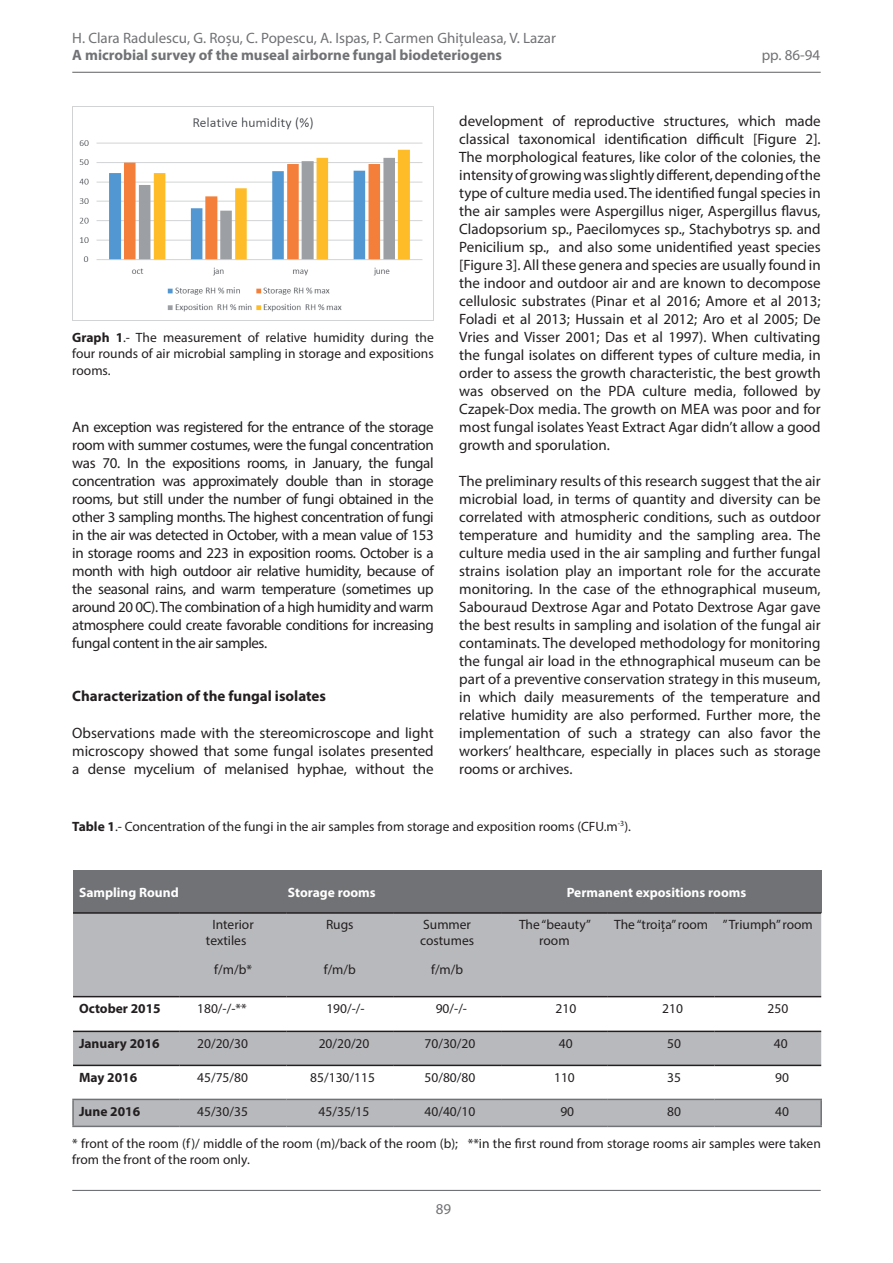
<style>
.page{position:relative;width:893px;height:1263px;background:#fff}
.page>*{position:absolute;margin:0;border:0;box-sizing:border-box;transform-origin:0 0}
.t1{font:15px/18px "Myriad Pro";color:#231f20;text-align:justify}
.t2{font:15px "Myriad Pro";color:#717275}
.t3{font:700 15px "Myriad Pro";color:#717275}
.t4{font:700 15px "Myriad Pro";color:#231f20}
.t5{font:13.5px/16.5px "Myriad Pro";color:#231f20;text-align:center}
.t6{font:700 13.5px "Myriad Pro";color:#fff}
.t7{font:700 13.5px "Myriad Pro";color:#231f20}
.s1{font-weight:700}
.s2{color:#b8b9bc}
</style>
<div class="page">
<hr style="left:72px;top:72px;width:749px;height:1px;background:#717275">
<hr style="left:72px;top:1190px;width:749px;height:1px;background:#717275">
<img style="left:72px;top:106px;width:362px;height:215px">
<div style="left:73px;top:870px;width:748px;height:43px;background:#717275"></div>
<svg style="left:73px;top:914px;width:748px;height:212px;fill:#b8b9bc"></svg>
<svg style="left:73px;top:1066px;width:748px;height:33px"></svg>
<hr style="left:73px;top:912px;width:107px;height:2px;background:#231f20">
<hr style="left:180px;top:912px;width:106px;height:2px;background:#231f20">
<hr style="left:286px;top:912px;width:107px;height:2px;background:#231f20">
<hr style="left:393px;top:912px;width:108px;height:2px;background:#231f20">
<hr style="left:501px;top:912px;width:107px;height:2px;background:#231f20">
<hr style="left:608px;top:912px;width:106px;height:2px;background:#231f20">
<hr style="left:714px;top:912px;width:107px;height:2px;background:#231f20">
<hr style="left:73px;top:996px;width:107px;height:1px;background:#231f20">
<hr style="left:180px;top:996px;width:106px;height:1px;background:#231f20">
<hr style="left:286px;top:996px;width:107px;height:1px;background:#231f20">
<hr style="left:393px;top:996px;width:108px;height:1px;background:#231f20">
<hr style="left:501px;top:996px;width:107px;height:1px;background:#231f20">
<hr style="left:608px;top:996px;width:106px;height:1px;background:#231f20">
<hr style="left:714px;top:996px;width:107px;height:1px;background:#231f20">
<hr style="left:73px;top:1030px;width:107px;height:2px;background:#231f20">
<hr style="left:180px;top:1030px;width:106px;height:2px;background:#231f20">
<hr style="left:286px;top:1030px;width:107px;height:2px;background:#231f20">
<hr style="left:393px;top:1030px;width:108px;height:2px;background:#231f20">
<hr style="left:501px;top:1030px;width:107px;height:2px;background:#231f20">
<hr style="left:608px;top:1030px;width:106px;height:2px;background:#231f20">
<hr style="left:714px;top:1030px;width:107px;height:2px;background:#231f20">
<hr style="left:73px;top:1065px;width:107px;height:1px;background:#231f20">
<hr style="left:180px;top:1065px;width:106px;height:1px;background:#231f20">
<hr style="left:286px;top:1065px;width:107px;height:1px;background:#231f20">
<hr style="left:393px;top:1065px;width:108px;height:1px;background:#231f20">
<hr style="left:501px;top:1065px;width:107px;height:1px;background:#231f20">
<hr style="left:608px;top:1065px;width:106px;height:1px;background:#231f20">
<hr style="left:714px;top:1065px;width:107px;height:1px;background:#231f20">
<hr style="left:72px;top:1099px;width:108px;height:1px;background:#717275">
<hr style="left:72px;top:1100px;width:2px;height:26px;background:#717275">
<hr style="left:180px;top:1099px;width:106px;height:1px;background:#717275">
<hr style="left:286px;top:1099px;width:107px;height:1px;background:#717275">
<hr style="left:393px;top:1099px;width:108px;height:1px;background:#717275">
<hr style="left:501px;top:1099px;width:107px;height:1px;background:#717275">
<hr style="left:608px;top:1099px;width:106px;height:1px;background:#717275">
<hr style="left:714px;top:1099px;width:108px;height:1px;background:#717275">
<hr style="left:820px;top:1100px;width:2px;height:26px;background:#717275">
<hr style="left:72px;top:1126px;width:108px;height:1px;background:#717275">
<hr style="left:180px;top:1126px;width:106px;height:1px;background:#717275">
<hr style="left:286px;top:1126px;width:107px;height:1px;background:#717275">
<hr style="left:393px;top:1126px;width:108px;height:1px;background:#717275">
<hr style="left:501px;top:1126px;width:107px;height:1px;background:#717275">
<hr style="left:608px;top:1126px;width:106px;height:1px;background:#717275">
<hr style="left:714px;top:1126px;width:108px;height:1px;background:#717275">
<p class="t2" style="left:72px;top:29px;width:485px">H. Clara Radulescu, G. Roșu, C. Popescu, A. Ispas, P. Carmen Ghițuleasa, V. Lazar</p>
<p class="t3" style="left:72px;top:45px;width:431px">A microbial survey of the museal airborne fungal biodeteriogens</p>
<p class="t2" style="left:762px;top:45px;width:60px">pp. 86-94</p>
<p class="t5" style="left:72px;top:329px;width:363px;text-align:justify"><span class="s1">Graph 1</span>.- The measurement of relative humidity during the four rounds of air microbial sampling in storage and expositions rooms.</p>
<p class="t1" style="left:72px;top:418px;width:363px">An exception was registered for the entrance of the storage room with summer costumes, were the fungal concentration was 70. In the expositions rooms, in January, the fungal concentration was approximately double than in storage rooms, but still under the number of fungi obtained in the other 3 sampling months. The highest concentration of fungi in the air was detected in October, with a mean value of 153 in storage rooms and 223 in exposition rooms. October is a month with high outdoor air relative humidity, because of the seasonal rains, and warm temperature (sometimes up around 20 0C). The combination of a high humidity and warm atmosphere could create favorable conditions for increasing fungal content in the air samples.</p>
<p class="t4" style="left:72px;top:686px;width:255px">Characterization of the fungal isolates</p>
<p class="t1" style="left:72px;top:724px;width:363px">Observations made with the stereomicroscope and light microscopy showed that some fungal isolates presented a dense mycelium of melanised hyphae, without the</p>
<p class="t1" style="left:459px;top:112px;width:363px">development of reproductive structures, which made classical taxonomical identification difficult [Figure 2].<br>The morphological features, like color of the colonies, the intensity of growing was slightly different, depending of the type of culture media used. The identified fungal species in the air samples were Aspergillus niger, Aspergillus flavus, Cladopsorium sp., Paecilomyces sp., Stachybotrys sp. and Penicilium sp., and also some unidentified yeast species [Figure 3]. All these genera and species are usually found in the indoor and outdoor air and are known to decompose cellulosic substrates (Pinar et al 2016; Amore et al 2013; Foladi et al 2013; Hussain et al 2012; Aro et al 2005; De Vries and Visser 2001; Das et al 1997). When cultivating the fungal isolates on different types of culture media, in order to assess the growth characteristic, the best growth was observed on the PDA culture media, followed by Czapek-Dox media. The growth on MEA was poor and for most fungal isolates Yeast Extract Agar didn’t allow a good growth and sporulation.</p>
<p class="t1" style="left:459px;top:472px;width:363px">The preliminary results of this research suggest that the air microbial load, in terms of quantity and diversity can be correlated with atmospheric conditions, such as outdoor temperature and humidity and the sampling area. The culture media used in the air sampling and further fungal strains isolation play an important role for the accurate monitoring. In the case of the ethnographical museum, Sabouraud Dextrose Agar and Potato Dextrose Agar gave the best results in sampling and isolation of the fungal air contaminats. The developed methodology for monitoring the fungal air load in the ethnographical museum can be part of a preventive conservation strategy in this museum, in which daily measurements of the temperature and relative humidity are also performed. Further more, the implementation of such a strategy can also favor the workers’ healthcare, especially in places such as storage rooms or archives.</p>
<p class="t5" style="left:72px;top:818px;width:560px"><span class="s1">Table 1</span>.- Concentration of the fungi in the air samples from storage and exposition rooms (CFU.m<sup>-3</sup>).</p>
<p class="t6" style="left:79px;top:883px;width:101px">Sampling Round</p>
<p class="t6" style="left:288px;top:883px;width:89px">Storage rooms</p>
<p class="t6" style="left:567px;top:883px;width:181px">Permanent expositions rooms</p>
<p class="t5" style="left:206px;top:916px;width:56px">Interior textiles<span class="s2">.....</span></p>
<p class="t5" style="left:214px;top:961px;width:39px">f/m/b*</p>
<p class="t5" style="left:519px;top:916px;width:73px">The “beauty” room</p>
<p class="t5" style="left:614px;top:916px;width:200px">The “troița” room ” Triumph” room</p>
<p class="t5" style="left:420px;top:916px;width:55px;text-align:left">Summer costumes</p>
<p class="t5" style="left:431px;top:961px;width:34px">f/m/b</p>
<p class="t5" style="left:326px;top:916px;width:29px">Rugs</p>
<p class="t5" style="left:324px;top:961px;width:34px">f/m/b</p>
<p class="t7" style="left:79px;top:999px;width:83px">October 2015</p>
<p class="t5" style="left:197px;top:1000px;width:51px">180/-/-**</p>
<p class="t5" style="left:326px;top:1000px;width:40px">190/-/-</p>
<p class="t5" style="left:436px;top:1000px;width:33px">90/-/-</p>
<p class="t5" style="left:555px;top:1000px;width:22px">210</p>
<p class="t5" style="left:662px;top:1000px;width:22px">210</p>
<p class="t5" style="left:767px;top:1000px;width:22px">250</p>
<p class="t7" style="left:79px;top:1034px;width:82px">January 2016</p>
<p class="t5" style="left:197px;top:1034px;width:52px">20/20/30</p>
<p class="t5" style="left:319px;top:1034px;width:52px">20/20/20</p>
<p class="t5" style="left:425px;top:1034px;width:52px">70/30/20</p>
<p class="t5" style="left:559px;top:1034px;width:15px">40</p>
<p class="t5" style="left:667px;top:1034px;width:15px">50</p>
<p class="t5" style="left:774px;top:1034px;width:15px">40</p>
<p class="t7" style="left:79px;top:1068px;width:60px">May 2016</p>
<p class="t5" style="left:197px;top:1068px;width:52px">45/75/80</p>
<p class="t5" style="left:310px;top:1068px;width:66px">85/130/115</p>
<p class="t5" style="left:425px;top:1068px;width:52px">50/80/80</p>
<p class="t5" style="left:554px;top:1068px;width:22px">110</p>
<p class="t5" style="left:667px;top:1068px;width:15px">35</p>
<p class="t5" style="left:775px;top:1068px;width:15px">90</p>
<p class="t7" style="left:79px;top:1102px;width:63px">June 2016</p>
<p class="t5" style="left:197px;top:1102px;width:52px">45/30/35</p>
<p class="t5" style="left:319px;top:1102px;width:52px">45/35/15</p>
<p class="t5" style="left:425px;top:1102px;width:52px">40/40/10</p>
<p class="t5" style="left:560px;top:1102px;width:15px">90</p>
<p class="t5" style="left:667px;top:1102px;width:15px">80</p>
<p class="t5" style="left:775px;top:1102px;width:15px">40</p>
<p class="t5" style="left:72px;top:1135px;width:750px;text-align:left">* front of the room (f)/ middle of the room (m)/back of the room (b); **in the first round from storage rooms air samples were taken from the front of the room only.</p>
<p class="t2" style="left:436px;top:1200px;width:17px">89</p>
</div>
